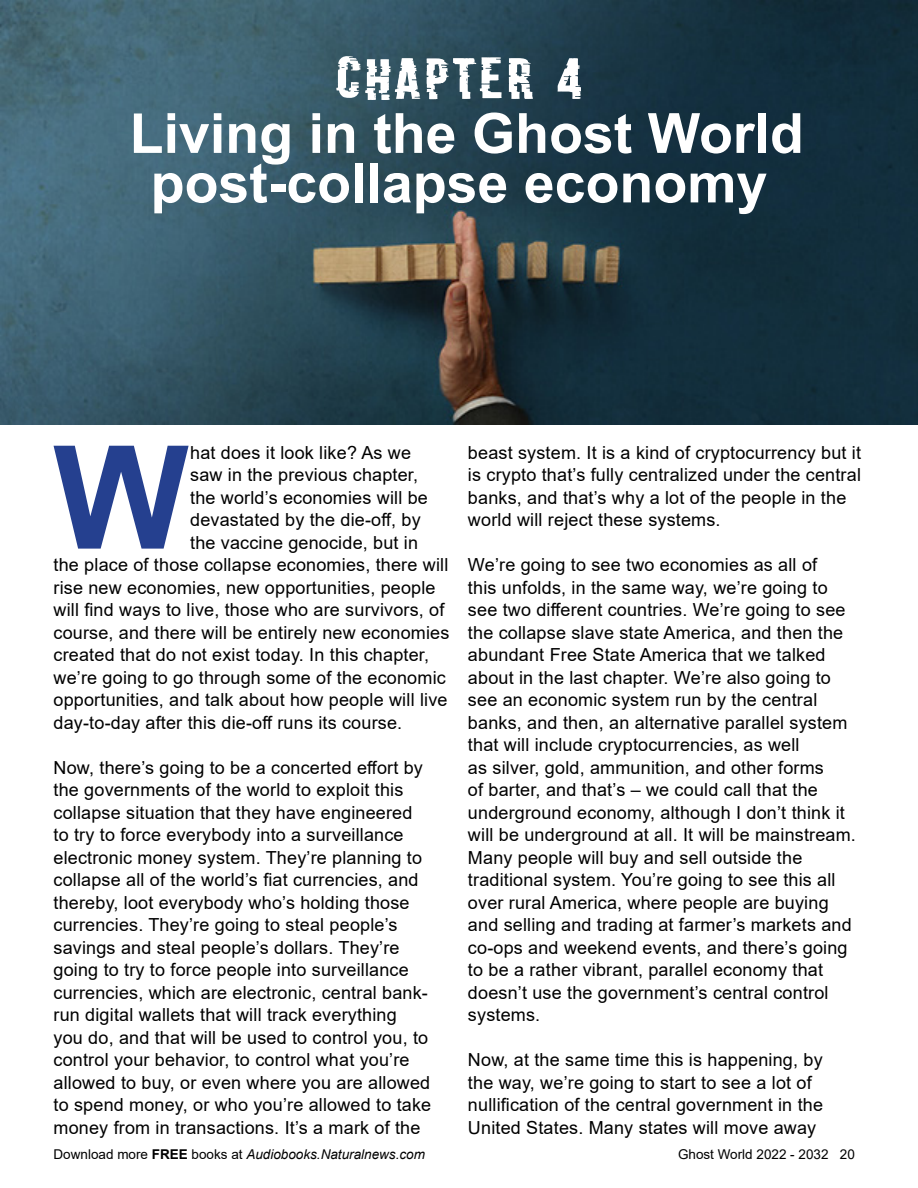
<style>
.page{position:relative;width:918px;height:1188px;background:#fff}
.page>*{position:absolute;margin:0;border:0;box-sizing:border-box;transform-origin:0 0}
.t1{font:700 143.7px "Arial";color:#25408f}
.t2{font:700 55.5px/49.5px "Arial";color:#fff;text-align:center}
.t3{font:54px "Bad Signal";letter-spacing:.11em;color:#fff}
.t4{font:18px/22.5px "Arial";letter-spacing:.01em;color:#000}
.t5{font:italic 13.5px "Arial";color:#000}
.t6{font:13.5px "Arial";color:#000}
.s1{font-style:normal}
.s2{font-weight:700;font-style:normal}
</style>
<div class="page">
<img style="left:0;top:0;width:918px;height:424px">
<h3 class="t3" style="left:337px;top:54px;width:246px">CHAPTER 4</h3>
<h2 class="t2" style="left:130px;top:109px;width:676px">Living in the Ghost World post-collapse economy</h2>
<h1 class="t1" style="left:53px;top:397px;width:137px">W</h1>
<p class="t4" style="left:190px;top:441px;width:222px">hat does it look like? As we</p>
<p class="t4" style="left:190px;top:463px;width:229px">saw in the previous chapter,</p>
<p class="t4" style="left:190px;top:486px;width:239px">the world’s economies will be</p>
<p class="t4" style="left:190px;top:508px;width:232px">devastated by the die-off, by</p>
<p class="t4" style="left:190px;top:531px;width:229px">the vaccine genocide, but in</p>
<p class="t4" style="left:54px;top:553px;width:396px">the place of those collapse economies, there will</p>
<p class="t4" style="left:54px;top:576px;width:384px">rise new economies, new opportunities, people</p>
<p class="t4" style="left:54px;top:598px;width:392px">will find ways to live, those who are survivors, of</p>
<p class="t4" style="left:54px;top:621px;width:397px">course, and there will be entirely new economies</p>
<p class="t4" style="left:54px;top:643px;width:377px">created that do not exist today. In this chapter,</p>
<p class="t4" style="left:54px;top:666px;width:394px">we’re going to go through some of the economic</p>
<p class="t4" style="left:54px;top:688px;width:396px">opportunities, and talk about how people will live</p>
<p class="t4" style="left:54px;top:711px;width:350px">day-to-day after this die-off runs its course.</p>
<p class="t4" style="left:54px;top:756px;width:379px">Now, there’s going to be a concerted effort by the governments of the world to exploit this collapse situation that they have engineered to try to force everybody into a surveillance electronic money system. They’re planning to collapse all of the world’s fiat currencies, and thereby, loot everybody who’s holding those currencies. They’re going to steal people’s savings and steal people’s dollars. They’re going to try to force people into surveillance currencies, which are electronic, central bank&shy;run digital wallets that will track everything<br>you do, and that will be used to control you, to control your behavior, to control what you’re allowed to buy, or even where you are allowed to spend money, or who you’re allowed to take money from in transactions. It’s a mark of the</p>
<p class="t4" style="left:468px;top:441px;width:395px">beast system. It is a kind of cryptocurrency but it is crypto that’s fully centralized under the central banks, and that’s why a lot of the people in the world will reject these systems.</p>
<p class="t4" style="left:468px;top:553px;width:389px">We’re going to see two economies as all of<br>this unfolds, in the same way, we’re going to see two different countries. We’re going to see the collapse slave state America, and then the abundant Free State America that we talked about in the last chapter. We’re also going to see an economic system run by the central banks, and then, an alternative parallel system that will include cryptocurrencies, as well<br>as silver, gold, ammunition, and other forms<br>of barter, and that’s – we could call that the underground economy, although I don’t think it will be underground at all. It will be mainstream.<br>Many people will buy and sell outside the traditional system. You’re going to see this all over rural America, where people are buying and selling and trading at farmer’s markets and co-ops and weekend events, and there’s going to be a rather vibrant, parallel economy that doesn’t use the government’s central control systems.</p>
<p class="t4" style="left:468px;top:1048px;width:357px">Now, at the same time this is happening, by the way, we’re going to start to see a lot of nullification of the central government in the United States. Many states will move away</p>
<p class="t5" style="left:54px;top:1145px;width:373px"><span class="s1">Download more</span> <span class="s2">FREE</span> <span class="s1">books at</span> Audiobooks.Naturalnews.com</p>
<p class="t6" style="left:678px;top:1145px;width:179px">Ghost World 2022 - 2032 20</p>
</div>
